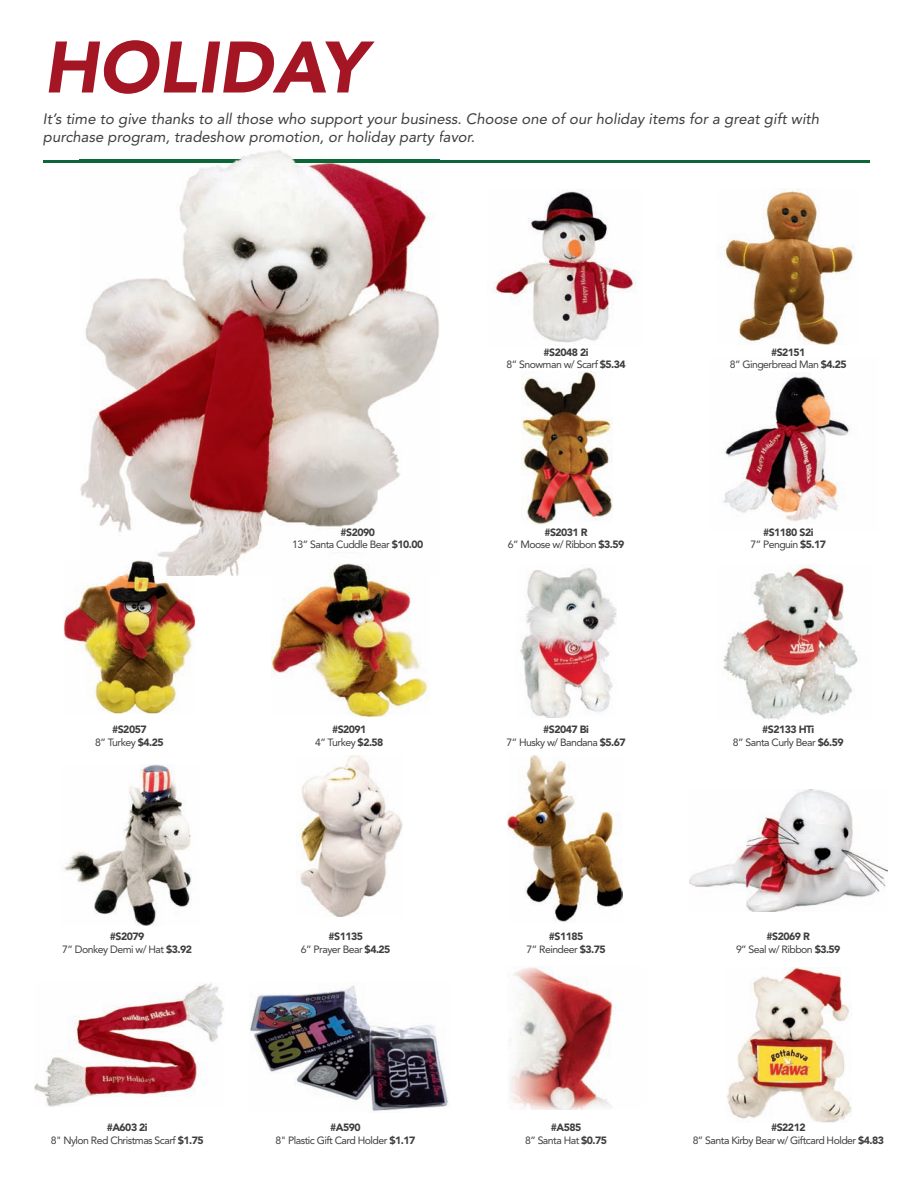
<style>
.page{position:relative;width:918px;height:1188px;background:#fff}
.page>*{position:absolute;margin:0;border:0;box-sizing:border-box;transform-origin:0 0}
.t1{font:italic 900 72px "Avenir LT Std";color:#a51624}
.t2{font:italic 15px/18px "Avenir LT Std";color:#3e3e3f}
.t3{font:10.5px/12.6px "Avenir LT Std";letter-spacing:-.05em;color:#3e3e3f;text-align:center}
.t4{font:900 10.5px/12.6px "Avenir LT Std";letter-spacing:-.05em;color:#3e3e3f;text-align:center}
.t5{font:10.5px/12.6px "Avenir LT Std";letter-spacing:-.05em;color:#3f3f40;text-align:center}
.t6{font:900 10.5px "Avenir LT Std";letter-spacing:-.05em;color:#3f3f40}
.s1{color:#3f3f40}
.s2{font-weight:900}
.s3{font-weight:900;color:#404142}
.s4{font-weight:400}
</style>
<div class="page">
<hr style="left:43px;top:160px;width:826px;height:3px;background:#0c6638">
<img style="left:272px;top:576px;width:156px;height:141px">
<img style="left:64px;top:576px;width:131px;height:138px">
<img style="left:63px;top:765px;width:129px;height:160px">
<img style="left:508px;top:755px;width:114px;height:167px">
<img style="left:725px;top:189px;width:130px;height:155px">
<img style="left:80px;top:150px;width:359px;height:426px">
<img style="left:80px;top:160px;width:359px;height:3px">
<img style="left:341px;top:528px;width:34px;height:8px">
<img style="left:293px;top:541px;width:97px;height:8px">
<img style="left:392px;top:540px;width:31px;height:9px">
<img style="left:80px;top:561px;width:115px;height:15px">
<img style="left:727px;top:968px;width:124px;height:155px">
<img style="left:495px;top:189px;width:141px;height:154px">
<img style="left:522px;top:371px;width:91px;height:153px">
<img style="left:723px;top:372px;width:128px;height:149px">
<img style="left:520px;top:568px;width:97px;height:150px">
<img style="left:723px;top:565px;width:135px;height:155px">
<img style="left:689px;top:790px;width:198px;height:122px">
<img style="left:300px;top:755px;width:102px;height:162px">
<img style="left:34px;top:983px;width:190px;height:123px">
<img style="left:249px;top:985px;width:199px;height:127px">
<img style="left:509px;top:967px;width:107px;height:143px">
<p class="t1" style="left:43px;top:26px;width:324px">HOLIDAY</p>
<p class="t2" style="left:43px;top:111px;width:778px">It’s time to give thanks to all those who support your business. Choose one of our holiday items for a great gift with purc<span class="s1">hase program, tradeshow promotion, or holiday party</span> favor.</p>
<p class="t3" style="left:506px;top:347px;width:121px"><span class="s2">#S2048 2i<br></span>8” Snowman w/ Scarf <span class="s2">$5.34</span></p>
<p class="t4" style="left:771px;top:346px;width:36px">#S2151</p>
<p class="t5" style="left:730px;top:359px;width:118px">8” Gingerbread Man <span class="s2">$4.25</span></p>
<p class="t5" style="left:292px;top:527px;width:133px"><span class="s3">#S2</span><span class="s2">090<br></span>13” Santa Cuddle Bear <span class="s2">$10.00</span></p>
<p class="t6" style="left:763px;top:526px;width:52px">#S1180 S2i</p>
<p class="t3" style="left:508px;top:527px;width:118px"><span class="s2">#S2031 R<br></span>6” Moose w/ Ribbon <span class="s2">$3.59</span></p>
<p class="t3" style="left:750px;top:539px;width:77px">7” Penguin <span class="s2">$5.17</span></p>
<p class="t4" style="left:95px;top:724px;width:70px">#S2057<br><span class="s4">8” Turkey</span> $4.25</p>
<p class="t4" style="left:315px;top:724px;width:70px">#S2091<br><span class="s4">4” Turkey</span> $2.58</p>
<p class="t3" style="left:506px;top:724px;width:121px"><span class="s2">#S2047 Bi<br></span>7” Husky w/ Bandana <span class="s2">$5.67</span></p>
<p class="t3" style="left:733px;top:724px;width:112px"><span class="s2">#S2133 HTi<br></span>8” Santa Curly Bear <span class="s2">$6.59</span></p>
<p class="t3" style="left:62px;top:931px;width:131px"><span class="s2">#S2079<br></span>7” Donkey Demi w/ Hat <span class="s2">$3.92</span></p>
<p class="t4" style="left:527px;top:930px;width:81px">#S1185<br><span class="s4">7” Reindeer</span> $3.75</p>
<p class="t3" style="left:301px;top:931px;width:91px"><span class="s2">#S1135<br></span>6” Prayer Bear <span class="s2">$4.25</span></p>
<p class="t3" style="left:736px;top:931px;width:106px"><span class="s2">#S2069 R<br></span>9” Seal w/ Ribbon <span class="s2">$3.59</span></p>
<p class="t3" style="left:51px;top:1122px;width:154px"><span class="s2">#A603 2i<br></span>8" Nylon Red Christmas Scarf <span class="s2">$1.75</span></p>
<p class="t4" style="left:525px;top:1121px;width:84px">#A585<br><span class="s4">8” Santa Hat</span> $0.75</p>
<p class="t3" style="left:693px;top:1122px;width:193px"><span class="s2">#S2212<br></span>8” Santa Kirby Bear w/ Giftcard Holder <span class="s2">$4.83</span></p>
<p class="t3" style="left:276px;top:1122px;width:141px"><span class="s2">#A590<br></span>8" Plastic Gift Card Holder <span class="s2">$1.17</span></p>
</div>
